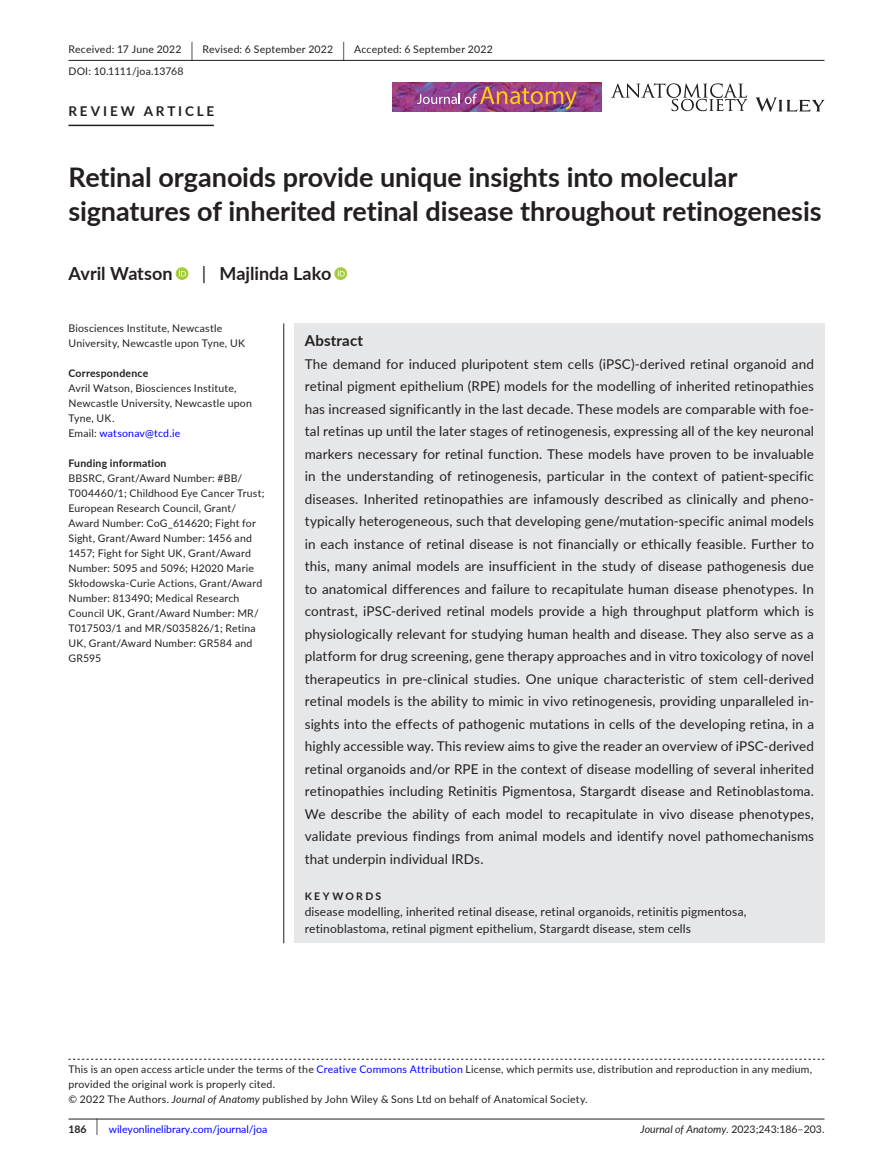
<style>
.page{position:relative;width:893px;height:1174px;background:#fff}
.page>*{position:absolute;margin:0;border:0;box-sizing:border-box;transform-origin:0 0}
.t1{font:700 27px/34.5px "Lato";letter-spacing:-.005em;color:#231f20}
.t2{font:700 18px "Lato";color:#231f20}
.t3{font:700 15px "Lato";letter-spacing:.015em;color:#231f20}
.t4{font:13.5px/22.5px "Lato";letter-spacing:.01em;color:#231f20;text-align:justify}
.t5{font:700 13.5px "Lato";letter-spacing:.21em;color:#231f20}
.t6{font:12px/16.5px "Lato";letter-spacing:.015em;color:#231f20}
.t7{font:10.5px/15px "Lato";letter-spacing:.02em;color:#231f20}
.t8{font:10.5px "Lato";color:#00f}
.t9{font:italic 10.5px "Lato";color:#231f20}
.t10{font:700 10.5px "Lato";letter-spacing:.02em;color:#231f20}
.t11{font:700 10.5px "Lato";letter-spacing:.22em;color:#231f20}
.s1{font-size:19.65px}
.s2{font-weight:400}
.s3{color:#00f}
.s4{font-style:italic}
.s5{font-weight:700;color:#231f20}
.s6{font-size:17.4px;color:#231f20}
.s7{font-style:normal}
</style>
<div class="page">
<hr style="left:68px;top:1118px;width:756px;height:1px;background:#231f20">
<svg style="left:756px;top:97px;width:68px;height:15px"></svg>
<img style="left:393px;top:82px;width:208px;height:30px">
<img style="left:417px;top:87px;width:160px;height:23px">
<img style="left:611px;top:83px;width:137px;height:29px">
<hr style="left:68px;top:60px;width:756px;height:1px;background:#231f20">
<hr style="left:68px;top:125px;width:146px;height:1px;background:#231f20">
<svg style="left:176px;top:267px;width:12px;height:13px"></svg>
<svg style="left:179px;top:269px;width:7px;height:7px"></svg>
<svg style="left:334px;top:267px;width:13px;height:13px"></svg>
<svg style="left:338px;top:269px;width:7px;height:7px"></svg>
<svg style="left:68px;top:1058px;width:756px;height:1px"></svg>
<div style="left:294px;top:323px;width:530px;height:620px;background:#e6e7e9"></div>
<hr style="left:283px;top:323px;width:1px;height:620px;background:#231f20">
<p class="t7" style="left:68px;top:38px;width:426px;line-height:21.8px">Received: 17 June 2022 <span class="s1">|</span> Revised: 6 September 2022 <span class="s1">|</span> Accepted: 6 September 2022<br>DOI: 10.1111/joa.13768</p>
<p class="t5" style="left:68px;top:101px;width:147px">REVIEW ARTICLE</p>
<h1 class="t1" style="left:68px;top:159px;width:755px">Retinal organoids provide unique insights into molecular signatures of inherited retinal disease throughout retinogenesis</h1>
<h2 class="t2" style="left:68px;top:260px;width:106px">Avril Watson</h2>
<h2 class="t2" style="left:202px;top:260px;width:131px"><span class="s2">|</span> Majlinda Lako</h2>
<p class="t7" style="left:68px;top:320px;width:178px">Biosciences Institute, Newcastle<br>University, Newcastle upon Tyne, UK</p>
<p class="t10" style="left:68px;top:365px;width:81px">Correspondence</p>
<p class="t7" style="left:68px;top:380px;width:185px">Avril Watson, Biosciences Institute,<br>Newcastle University, Newcastle upon<br>Tyne, UK.<br>Email: <span class="s3">watsonav@tcd.ie</span></p>
<p class="t10" style="left:68px;top:455px;width:100px">Funding information</p>
<p class="t7" style="left:68px;top:470px;width:198px">BBSRC, Grant/Award Number: #BB/ T004460/1; Childhood Eye Cancer Trust; European Research Council, Grant/ Award Number: CoG_614620; Fight for Sight, Grant/Award Number: 1456 and 1457; Fight for Sight UK, Grant/Award Number: 5095 and 5096; H2020 Marie Skłodowska-Curie Actions, Grant/Award Number: 813490; Medical Research Council UK, Grant/Award Number: MR/ T017503/1 and MR/S035826/1; Retina UK, Grant/Award Number: GR584 and GR595</p>
<p class="t3" style="left:305px;top:329px;width:60px">Abstract</p>
<p class="t4" style="left:305px;top:352px;width:511px">The demand for induced pluripotent stem cells (iPSC)-derived retinal organoid and retinal pigment epithelium (RPE) models for the modelling of inherited retinopathies has increased significantly in the last decade. These models are comparable with foe&shy;tal retinas up until the later stages of retinogenesis, expressing all of the key neuronal markers necessary for retinal function. These models have proven to be invaluable in the understanding of retinogenesis, particular in the context of patient-specific diseases. Inherited retinopathies are infamously described as clinically and pheno&shy;typically heterogeneous, such that developing gene/mutation-specific animal models in each instance of retinal disease is not financially or ethically feasible. Further to this, many animal models are insufficient in the study of disease pathogenesis due to anatomical differences and failure to recapitulate human disease phenotypes. In contrast, iPSC-derived retinal models provide a high throughput platform which is physiologically relevant for studying human health and disease. They also serve as a platform for drug screening, gene therapy approaches and in vitro toxicology of novel therapeutics in pre-clinical studies. One unique characteristic of stem cell-derived retinal models is the ability to mimic in vivo retinogenesis, providing unparalleled in&shy;sights into the effects of pathogenic mutations in cells of the developing retina, in a highly accessible way. This review aims to give the reader an overview of iPSC-derived retinal organoids and/or RPE in the context of disease modelling of several inherited retinopathies including Retinitis Pigmentosa, Stargardt disease and Retinoblastoma.<br>We describe the ability of each model to recapitulate in vivo disease phenotypes, validate previous findings from animal models and identify novel pathomechanisms that underpin individual IRDs.</p>
<p class="t11" style="left:305px;top:888px;width:78px">KEYWORDS</p>
<p class="t6" style="left:305px;top:903px;width:443px">disease modelling, inherited retinal disease, retinal organoids, retinitis pigmentosa, retinoblastoma, retinal pigment epithelium, Stargardt disease, stem cells</p>
<p class="t7" style="left:68px;top:1061px;width:745px">This is an open access article under the terms of the <span class="s3">Creative Commons Attribution</span> License, which permits use, distribution and reproduction in any medium, provided the original work is properly cited.<br>© 2022 The Authors. <span class="s4">Journal of Anatomy</span> published by John Wiley &amp; Sons Ltd on behalf of Anatomical Society.</p>
<p class="t8" style="left:68px;top:1121px;width:200px"><span class="s5">186</span> <span class="s6">|</span> wileyonlinelibrary.com/journal/joa</p>
<p class="t9" style="left:641px;top:1121px;width:185px">Journal of Anatomy. <span class="s7">2023;243:186–203.</span></p>
</div>
